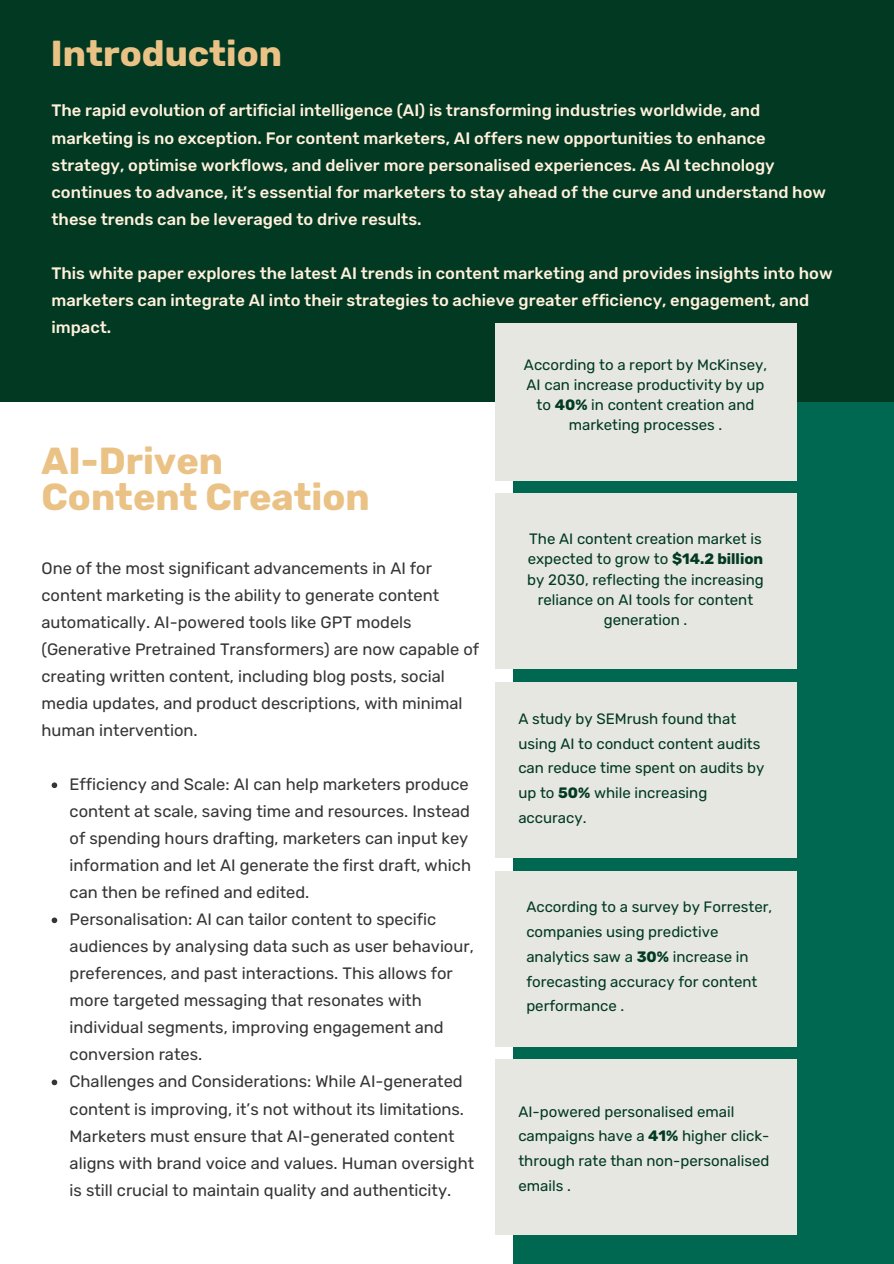
<style>
.page{position:relative;width:894px;height:1264px;background:#fff}
.page>*{position:absolute;margin:0;border:0;box-sizing:border-box;transform-origin:0 0}
.t1{font:700 37.5px/36px "Rubik";color:#eac285}
.t2{font:700 36px "Rubik";color:#eac285}
.t3{font:16.5px/27px "Rubik";color:#353537}
.t4{font:500 16.5px/27px "Rubik";color:#fff0da}
.t5{font:15px/24.8px "Rubik";color:#013923}
.s1{font-weight:700}
</style>
<div class="page">
<div style="left:0;top:0;width:893px;height:1263px;background:#013923"></div>
<div style="left:0;top:402px;width:513px;height:861px;background:#fff"></div>
<div style="left:513px;top:402px;width:380px;height:861px;background:#006851"></div>
<div style="left:494px;top:323px;width:302px;height:157px;background:#e6e7e1"></div>
<div style="left:494px;top:493px;width:302px;height:176px;background:#e6e7e1"></div>
<svg style="left:52px;top:782px;width:5px;height:6px"></svg>
<svg style="left:52px;top:917px;width:5px;height:6px"></svg>
<svg style="left:52px;top:1079px;width:5px;height:6px"></svg>
<div style="left:494px;top:682px;width:302px;height:175px;background:#e6e7e1"></div>
<div style="left:494px;top:871px;width:302px;height:175px;background:#e6e7e1"></div>
<div style="left:494px;top:1059px;width:302px;height:175px;background:#e6e7e1"></div>
<h1 class="t2" style="left:51px;top:32px;width:232px">Introduction</h1>
<h2 class="t4" style="left:52px;top:97px;width:775px">The rapid evolution of artificial intelligence (AI) is transforming industries worldwide, and marketing is no exception. For content marketers, AI offers new opportunities to enhance strategy, optimise workflows, and deliver more personalised experiences. As AI technology continues to advance, it’s essential for marketers to stay ahead of the curve and understand how these trends can be leveraged to drive results.</h2>
<h2 class="t4" style="left:52px;top:259px;width:782px">This white paper explores the latest AI trends in content marketing and provides insights into how marketers can integrate AI into their strategies to achieve greater efficiency, engagement, and impact.</h2>
<p class="t5" style="left:524px;top:354px;width:244px;line-height:20.2px;text-align:center">According to a report by McKinsey,<br>AI can increase productivity by up to <span class="s1">40%</span> in content creation and marketing processes .</p>
<p class="t1" style="left:41px;top:443px;width:329px">AI-Driven<br>Content Creation</p>
<p class="t3" style="left:41px;top:555px;width:439px">One of the most significant advancements in AI for content marketing is the ability to generate content automatically. AI-powered tools like GPT models (Generative Pretrained Transformers) are now capable of creating written content, including blog posts, social media updates, and product descriptions, with minimal human intervention.</p>
<p class="t3" style="left:70px;top:771px;width:403px">Efficiency and Scale: AI can help marketers produce content at scale, saving time and resources. Instead of spending hours drafting, marketers can input key information and let AI generate the first draft, which can then be refined and edited.</p>
<p class="t3" style="left:70px;top:906px;width:405px">Personalisation: AI can tailor content to specific audiences by analysing data such as user behaviour, preferences, and past interactions. This allows for more targeted messaging that resonates with individual segments, improving engagement and conversion rates.</p>
<p class="t3" style="left:70px;top:1068px;width:406px">Challenges and Considerations: While AI-generated content is improving, it’s not without its limitations.<br>Marketers must ensure that AI-generated content aligns with brand voice and values. Human oversight is still crucial to maintain quality and authenticity.</p>
<h1 class="t5" style="left:527px;top:529px;width:238px;line-height:20.2px;text-align:center">The AI content creation market is expected to grow to <span class="s1">$14.2 billion </span>by 2030, reflecting the increasing reliance on AI tools for content generation .</h1>
<p class="t5" style="left:518px;top:706px;width:247px">A study by SEMrush found that using AI to conduct content audits can reduce time spent on audits by up to <span class="s1">50%</span> while increasing accuracy.</p>
<p class="t5" style="left:526px;top:894px;width:247px">According to a survey by Forrester, companies using predictive analytics saw a <span class="s1">30%</span> increase in forecasting accuracy for content performance .</p>
<p class="t5" style="left:518px;top:1099px;width:252px">AI-powered personalised email campaigns have a <span class="s1">41%</span> higher click&shy;through rate than non-personalised emails .</p>
</div>
